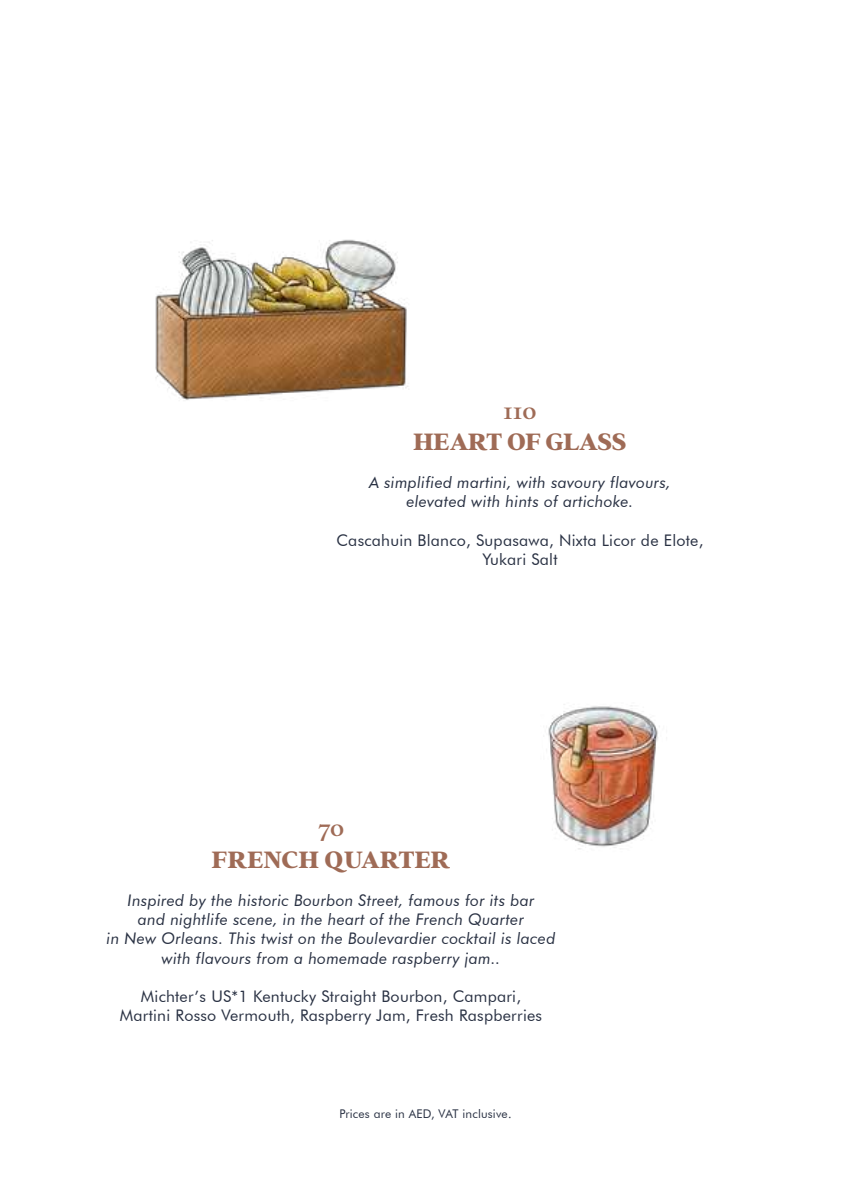
<style>
.page{position:relative;width:851px;height:1191px;background:#fff}
.page>*{position:absolute;margin:0;border:0;box-sizing:border-box;transform-origin:0 0}
.t1{font:800 26px "Addington CF";color:#9f6b56}
.t2{font:500 26px "Addington CF";color:#9f6b56}
.t3{font:italic 16px/19.2px "Futura BT";letter-spacing:.015em;color:#293143;text-align:center}
.t4{font:16px/19.2px "Futura BT";letter-spacing:.015em;color:#293143;text-align:center}
.t5{font:12px "Futura BT";letter-spacing:.015em;color:#293143}
</style>
<div class="page">
<img style="left:155px;top:239px;width:253px;height:161px">
<img style="left:548px;top:704px;width:112px;height:146px">
<h1 class="t2" style="left:503px;top:398px;width:35px">110</h1>
<h1 class="t1" style="left:413px;top:427px;width:214px">HEART OF GLASS</h1>
<p class="t3" style="left:369px;top:474px;width:303px">A simplified martini, with savoury flavours, elevated with hints of artichoke.</p>
<p class="t4" style="left:336px;top:532px;width:368px">Cascahuin Blanco, Supasawa, Nixta Licor de Elote,<br>Yukari Salt</p>
<h1 class="t2" style="left:317px;top:815px;width:28px">70</h1>
<h1 class="t1" style="left:212px;top:844px;width:239px">FRENCH QUARTER</h1>
<p class="t3" style="left:107px;top:892px;width:450px">Inspired by the historic Bourbon Street, famous for its bar<br>and nightlife scene, in the heart of the French Quarter<br>in New Orleans. This twist on the Boulevardier cocktail is laced with flavours from a homemade raspberry jam..</p>
<p class="t4" style="left:120px;top:988px;width:423px">Michter’s US*1 Kentucky Straight Bourbon, Campari,<br>Martini Rosso Vermouth, Raspberry Jam, Fresh Raspberries</p>
<p class="t5" style="left:339px;top:1108px;width:173px">Prices are in AED, VAT inclusive.</p>
</div>
